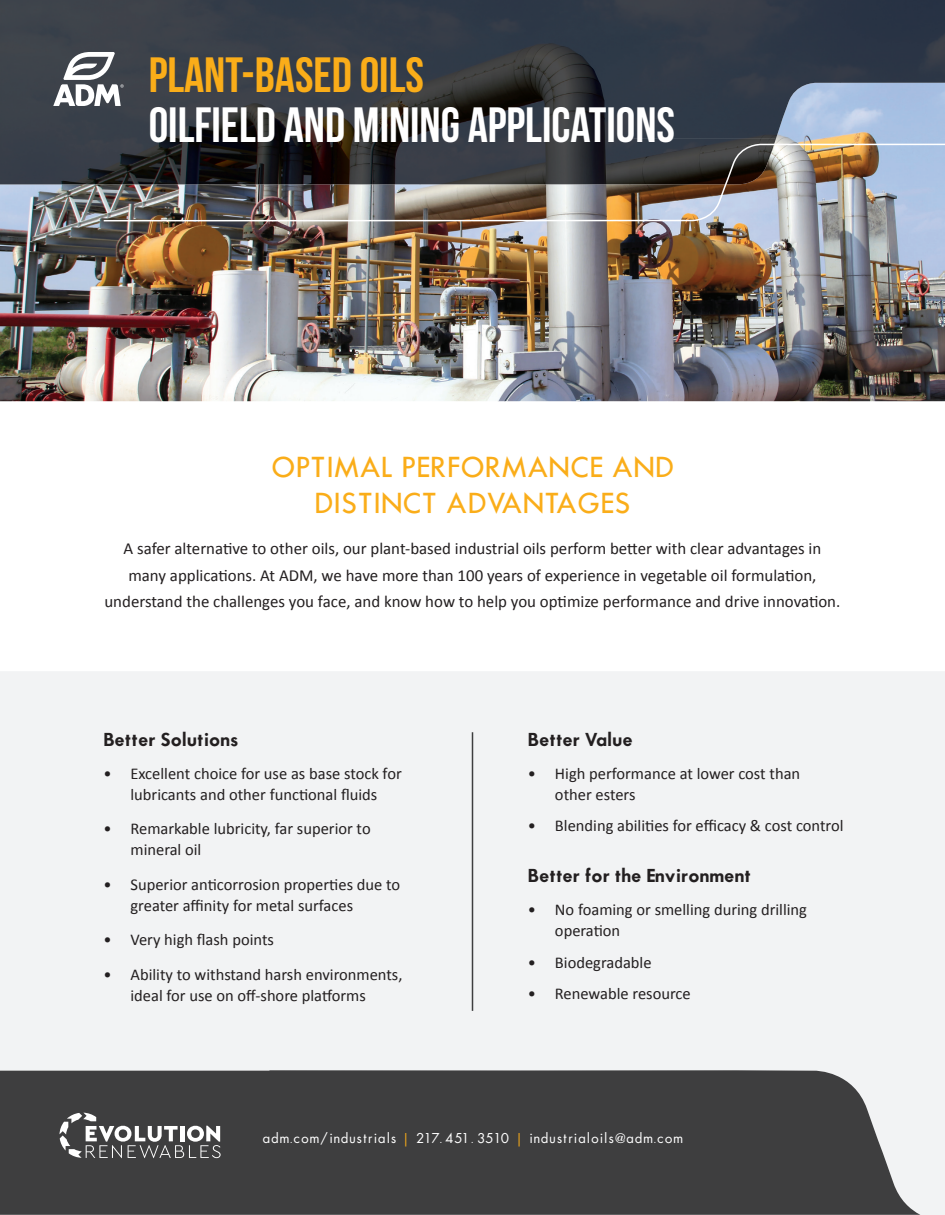
<style>
.page{position:relative;width:945px;height:1215px;background:#fff}
.page>*{position:absolute;margin:0;border:0;box-sizing:border-box;transform-origin:0 0}
.t1{font:49.5px "Bebas Neue";color:#fff}
.t2{font:49.5px "Bebas Neue";color:#faad19}
.t3{font:500 27px/36px "Futura";letter-spacing:.025em;color:#faad19;text-align:center}
.t4{font:16.8px/26.2px "Calibri";color:#231f20;text-align:center}
.t5{font:16.5px/21px "Calibri";color:#231f20}
.t6{font:600 16.5px "Futura";color:#231f20}
.t7{font:13.5px "Futura";letter-spacing:.075em;color:#fff}
.s1{color:#faad19}
</style>
<div class="page">
<div style="left:0;top:671px;width:945px;height:544px;background:#f2f3f4"></div>
<img style="left:0;top:184px;width:945px;height:217px">
<div style="left:0;top:0;width:102px;height:184px;background:#3c424a"></div>
<svg style="left:102px;top:0;width:843px;height:223px;background:#4d5057"></svg>
<div style="left:0;top:1070px;width:920px;height:145px;background:#3e3e3f"></div>
<hr style="left:472px;top:732px;width:1px;height:279px;background:#3e3e3f">
<svg style="left:53px;top:52px;width:71px;height:54px"></svg>
<svg style="left:59px;top:1113px;width:162px;height:45px"></svg>
<h1 class="t2" style="left:149px;top:48px;width:277px">PLANT-BASED OILS</h1>
<h1 class="t1" style="left:149px;top:98px;width:528px">OILFIELD AND MINING APPLICATIONS</h1>
<h2 class="t3" style="left:271px;top:449px;width:404px">OPTIMAL PERFORMANCE AND<br>DISTINCT ADVANTAGES</h2>
<p class="t4" style="left:104px;top:535px;width:737px">A safer alternative to other oils, our plant-based industrial oils perform better with clear advantages in many applications. At ADM, we have more than 100 years of experience in vegetable oil formulation, understand the challenges you face, and know how to help you optimize performance and drive innovation.</p>
<p class="t6" style="left:104px;top:727px;width:136px">Better Solutions</p>
<p class="t5" style="left:104px;top:762px;width:300px;text-align:center">• Excellent choice for use as base stock for lubricants and other functional fluids</p>
<p class="t5" style="left:130px;top:818px;width:242px;text-indent:-27px">• Remarkable lubricity, far superior to mineral oil</p>
<p class="t5" style="left:130px;top:873px;width:271px;text-indent:-27px">• Superior anticorrosion properties due to greater affinity for metal surfaces</p>
<p class="t5" style="left:104px;top:929px;width:172px">• Very high flash points</p>
<p class="t5" style="left:104px;top:963px;width:301px;text-align:center">• Ability to withstand harsh environments, ideal for use on off-shore platforms</p>
<p class="t6" style="left:528px;top:727px;width:106px">Better Value</p>
<p class="t5" style="left:555px;top:762px;width:247px;text-indent:-27px">• High performance at lower cost than other esters</p>
<p class="t5" style="left:528px;top:815px;width:317px">• Blending abilities for efficacy &amp; cost control</p>
<p class="t6" style="left:528px;top:864px;width:224px">Better for the Environment</p>
<p class="t5" style="left:555px;top:899px;width:254px;text-indent:-27px">• No foaming or smelling during drilling operation</p>
<p class="t5" style="left:528px;top:951px;width:125px">• Biodegradable</p>
<p class="t5" style="left:528px;top:983px;width:164px">• Renewable resource</p>
<p class="t7" style="left:263px;top:1130px;width:421px">adm.com/industrials <span class="s1">|</span> 217. 451 . 3510 <span class="s1">|</span> industrialoils@adm.com</p>
</div>
